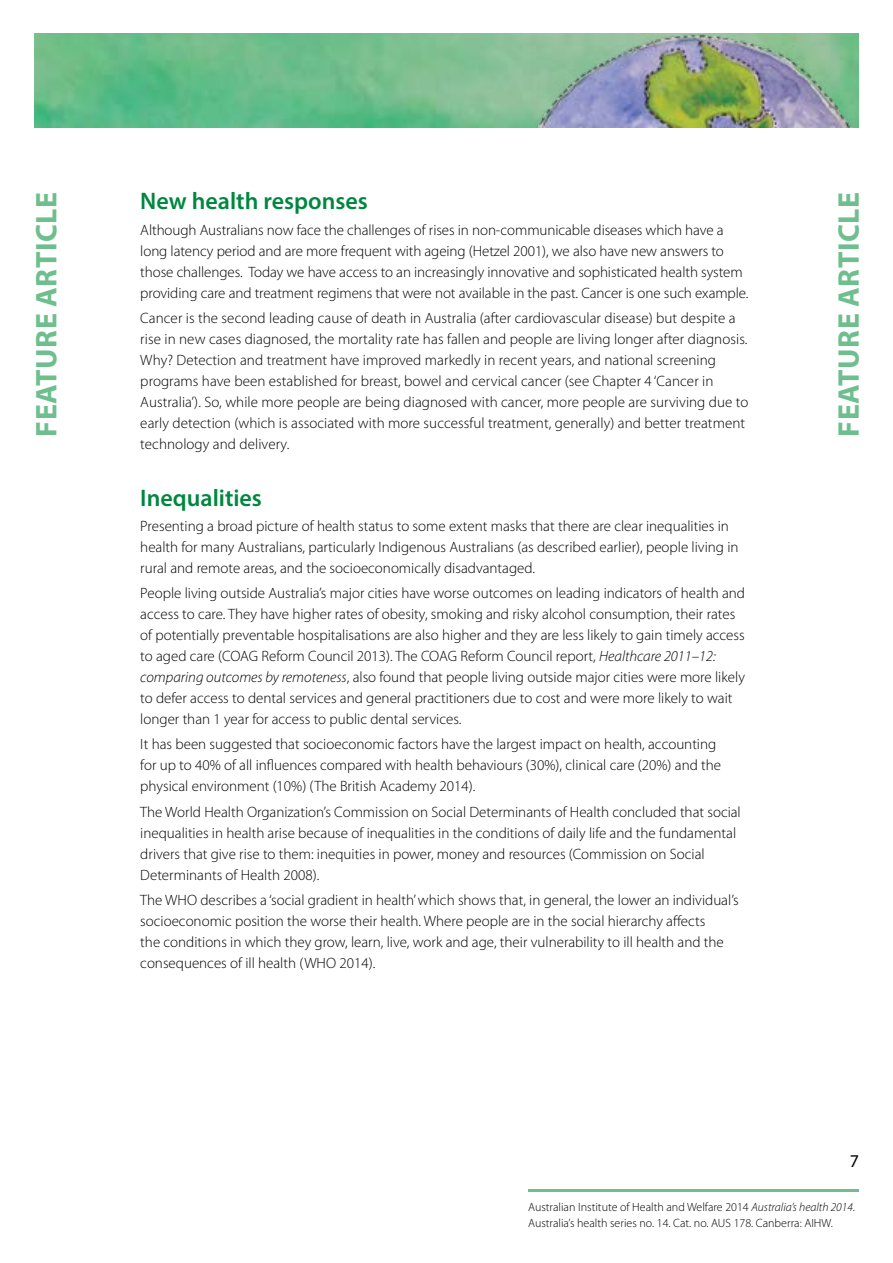
<style>
.page{position:relative;width:893px;height:1263px;background:#fff}
.page>*{position:absolute;margin:0;border:0;box-sizing:border-box;transform-origin:0 0}
.t1{font:700 30px "Myriad Pro";letter-spacing:.02em;color:#6fbf8e}
.BODY_-_Heading_2{font:600 24px "Myriad Pro";color:#00873f}
.t2{font:18px "Myriad Pro";color:#000}
.BODY_-_Text{font:300 15px/21px "Myriad Pro";color:#000}
.t3{font:300 12px/16.5px "Myriad Pro";color:#000}
.s1{font-style:italic}
</style>
<div class="page">
<hr style="left:528px;top:1189px;width:331px;height:2px;background:#6fbf8e">
<img style="left:34px;top:34px;width:825px;height:93px">
<img style="left:530px;top:34px;width:322px;height:93px">
<h2 class="BODY_-_Heading_2" style="left:140px;top:186px;width:229px">New health responses</h2>
<p class="BODY_-_Text" style="left:140px;top:219px;width:610px">Although Australians now face the challenges of rises in non-communicable diseases which have a long latency period and are more frequent with ageing (Hetzel 2001), we also have new answers to those challenges. Today we have access to an increasingly innovative and sophisticated health system providing care and treatment regimens that were not available in the past. Cancer is one such example.</p>
<p class="BODY_-_Text" style="left:140px;top:307px;width:610px">Cancer is the second leading cause of death in Australia (after cardiovascular disease) but despite a rise in new cases diagnosed, the mortality rate has fallen and people are living longer after diagnosis.<br>Why? Detection and treatment have improved markedly in recent years, and national screening programs have been established for breast, bowel and cervical cancer (see Chapter 4 ‘Cancer in Australia’). So, while more people are being diagnosed with cancer, more people are surviving due to early detection (which is associated with more successful treatment, generally) and better treatment technology and delivery.</p>
<h2 class="BODY_-_Heading_2" style="left:140px;top:482px;width:123px">Inequalities</h2>
<p class="BODY_-_Text" style="left:140px;top:515px;width:600px">Presenting a broad picture of health status to some extent masks that there are clear inequalities in health for many Australians, particularly Indigenous Australians (as described earlier), people living in rural and remote areas, and the socioeconomically disadvantaged.</p>
<p class="BODY_-_Text" style="left:140px;top:582px;width:606px">People living outside Australia’s major cities have worse outcomes on leading indicators of health and access to care. They have higher rates of obesity, smoking and risky alcohol consumption, their rates of potentially preventable hospitalisations are also higher and they are less likely to gain timely access to aged care (COAG Reform Council 2013). The COAG Reform Council report, <span class="s1">Healthcare 2011–12: comparing outcomes by remoteness</span>, also found that people living outside major cities were more likely to defer access to dental services and general practitioners due to cost and were more likely to wait longer than 1 year for access to public dental services.</p>
<p class="BODY_-_Text" style="left:140px;top:734px;width:582px">It has been suggested that socioeconomic factors have the largest impact on health, accounting for up to 40% of all influences compared with health behaviours (30%), clinical care (20%) and the physical environment (10%) (The British Academy 2014).</p>
<p class="BODY_-_Text" style="left:140px;top:801px;width:602px">The World Health Organization’s Commission on Social Determinants of Health concluded that social inequalities in health arise because of inequalities in the conditions of daily life and the fundamental drivers that give rise to them: inequities in power, money and resources (Commission on Social Determinants of Health 2008).</p>
<p class="BODY_-_Text" style="left:140px;top:889px;width:600px">The WHO describes a ‘social gradient in health’ which shows that, in general, the lower an individual’s socioeconomic position the worse their health. Where people are in the social hierarchy affects<br>the conditions in which they grow, learn, live, work and age, their vulnerability to ill health and the consequences of ill health (WHO 2014).</p>
<h1 class="t1" style="left:27px;top:437px;width:246px;rotate:-90deg">FEATURE ARTICLE</h1>
<h1 class="t1" style="left:829px;top:437px;width:246px;rotate:-90deg">FEATURE ARTICLE</h1>
<p class="t2" style="left:850px;top:1150px;width:11px">7</p>
<p class="t3" style="left:528px;top:1198px;width:328px">Australian Institute of Health and Welfare 2014 <span class="s1">Australia’s health 2014</span>.<br>Australia’s health series no. 14. Cat. no. AUS 178. Canberra: AIHW.</p>
</div>
